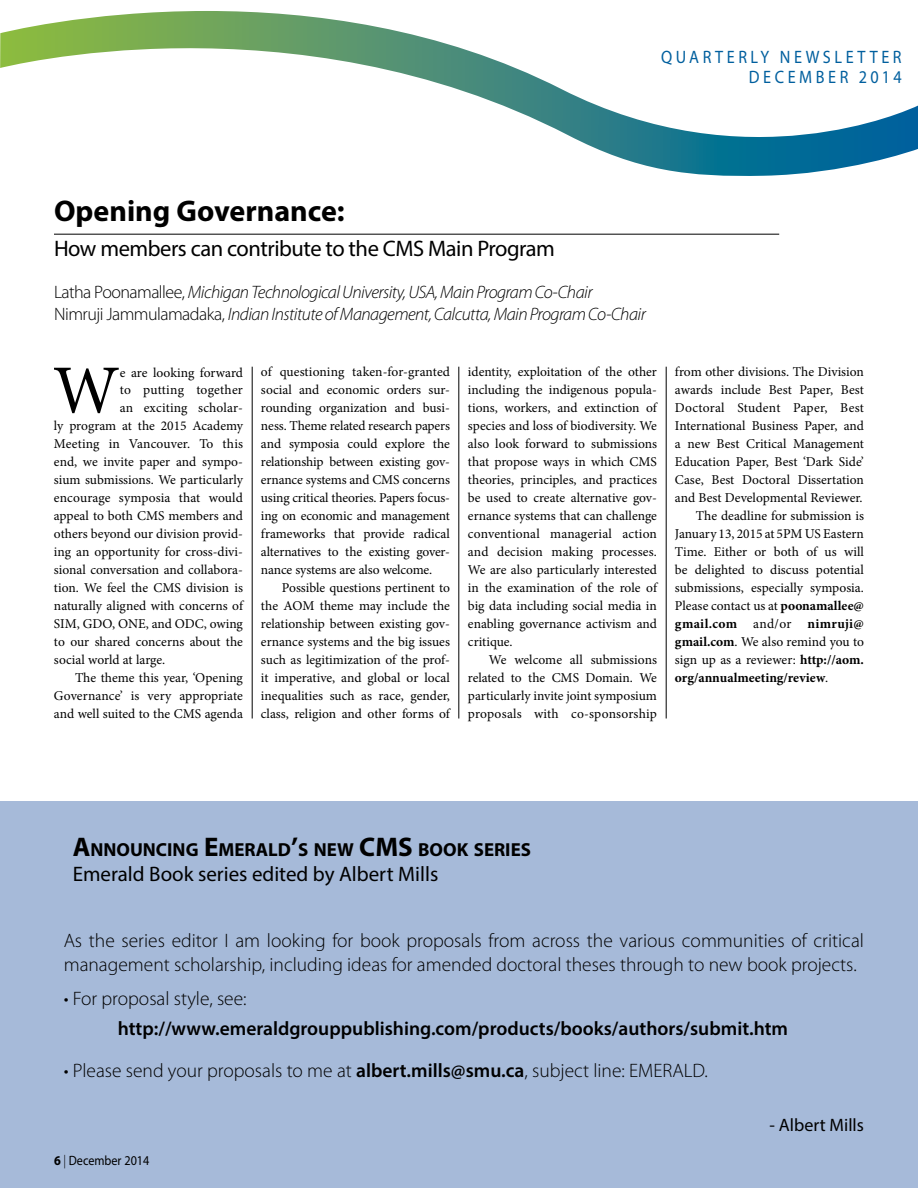
<style>
.page{position:relative;width:918px;height:1188px;background:#fff}
.page>*{position:absolute;margin:0;border:0;box-sizing:border-box;transform-origin:0 0}
.t1{font:68.85px "Minion Pro";color:#000}
.t2{font:700 30px "Myriad Pro";color:#000}
.t3{font:22.5px "Myriad Pro";letter-spacing:-.02em;color:#000}
.t4{font:21px "Myriad Pro";color:#000}
.t5{font:300 19.5px/24px "Myriad Pro";color:#000}
.t6{font:600 19.5px "Myriad Pro";color:#000}
.t7{font:700 18.9px "Myriad Pro";color:#000}
.t8{font:italic 300 18px/21.6px "Myriad Pro";letter-spacing:-.03em;color:#000}
.t9{font:18px/19.5px "Myriad Pro";letter-spacing:.22em;color:#005f9e;text-align:right;scale:.9 1}
.t10{font:18px "Myriad Pro";color:#000}
.t11{font:13.5px/18px "Minion Pro";color:#000;text-align:justify}
.t12{font:700 13.5px "Minion Pro";letter-spacing:.01em;color:#000}
.t13{font:13.5px "Minion Pro";letter-spacing:.02em;color:#000}
.t14{font:13.5px "Myriad Pro";color:#000;scale:.9 1}
.s1{font-style:normal}
.s2{font-weight:700}
.s3{font-weight:400}
.s4{font-size:27px}
.s5{font-weight:600}
.s6{font-weight:300}
</style>
<div class="page">
<div style="left:0;top:801px;width:918px;height:387px;background:#a6bad9"></div>
<hr style="left:252px;top:367px;width:1px;height:352px;background:#000">
<hr style="left:459px;top:367px;width:1px;height:352px;background:#000">
<hr style="left:666px;top:367px;width:1px;height:352px;background:#000">
<svg style="left:0;top:11px;width:918px;height:165px"></svg>
<hr style="left:54px;top:234px;width:725px;height:1px;background:#000">
<h3 class="t9" style="left:661px;top:47px;width:269px">QUARTERLY NEWSLETTER<br>DECEMBER 2014</h3>
<h2 class="t2" style="left:54px;top:192px;width:292px">Opening Governance:</h2>
<h3 class="t3" style="left:54px;top:235px;width:503px">How members can contribute to the CMS Main Program</h3>
<h3 class="t8" style="left:54px;top:281px;width:593px"><span class="s1">Latha Poonamallee,</span> Michigan Technological University, USA, Main Program Co-Chair<br><span class="s1">Nimruji Jammulamadaka,</span> Indian Institute of Management, Calcutta, Main Program Co-Chair</h3>
<h1 class="t1" style="left:53px;top:344px;width:68px">W</h1>
<p class="t11" style="left:120px;top:363px;width:125px">e are looking forward</p>
<p class="t11" style="left:120px;top:381px;width:125px">to putting together</p>
<p class="t11" style="left:120px;top:399px;width:125px">an exciting scholar-</p>
<p class="t11" style="left:54px;top:417px;width:191px">ly program at the 2015 Academy</p>
<p class="t11" style="left:54px;top:435px;width:191px">Meeting in Vancouver. To this</p>
<p class="t11" style="left:54px;top:453px;width:190px">end, we invite paper and sympo-</p>
<p class="t11" style="left:54px;top:471px;width:190px">sium submissions. We particularly</p>
<p class="t11" style="left:54px;top:489px;width:191px">encourage symposia that would</p>
<p class="t11" style="left:54px;top:507px;width:191px">appeal to both CMS members and</p>
<p class="t11" style="left:54px;top:525px;width:190px">others beyond our division provid-</p>
<p class="t11" style="left:54px;top:543px;width:190px">ing an opportunity for cross-divi-</p>
<p class="t11" style="left:54px;top:561px;width:190px">sional conversation and collabora-</p>
<p class="t11" style="left:54px;top:579px;width:190px">tion. We feel the CMS division is</p>
<p class="t11" style="left:54px;top:597px;width:191px">naturally aligned with concerns of</p>
<p class="t11" style="left:54px;top:615px;width:190px">SIM, GDO, ONE, and ODC, owing</p>
<p class="t11" style="left:54px;top:633px;width:191px">to our shared concerns about the</p>
<p class="t11" style="left:54px;top:651px;width:113px">social world at large.</p>
<p class="t11" style="left:75px;top:669px;width:169px">The theme this year, ‘Opening</p>
<p class="t11" style="left:54px;top:687px;width:190px">Governance’ is very appropriate</p>
<p class="t11" style="left:54px;top:705px;width:191px">and well suited to the CMS agenda</p>
<p class="t11" style="left:261px;top:363px;width:191px">of questioning taken-for-granted social and economic orders sur&shy;rounding organization and busi&shy;ness. Theme related research papers and symposia could explore the relationship between existing gov&shy;ernance systems and CMS concerns using critical theories. Papers focus&shy;ing on economic and management frameworks that provide radical alternatives to the existing gover&shy;nance systems are also welcome.</p>
<p class="t11" style="left:261px;top:579px;width:191px;text-indent:21px">Possible questions pertinent to the AOM theme may include the relationship between existing gov&shy;ernance systems and the big issues such as legitimization of the prof&shy;it imperative, and global or local inequalities such as race, gender, class, religion and other forms of</p>
<p class="t11" style="left:468px;top:363px;width:191px">identity, exploitation of the other including the indigenous popula&shy;tions, workers, and extinction of species and loss of biodiversity. We also look forward to submissions that propose ways in which CMS theories, principles, and practices be used to create alternative gov&shy;ernance systems that can challenge conventional managerial action and decision making processes.<br>We are also particularly interested in the examination of the role of big data including social media in enabling governance activism and critique.</p>
<p class="t11" style="left:468px;top:651px;width:191px;text-indent:21px">We welcome all submissions related to the CMS Domain. We particularly invite joint symposium proposals with co-sponsorship</p>
<p class="t11" style="left:675px;top:363px;width:190px">from other divisions. The Division</p>
<p class="t11" style="left:675px;top:381px;width:191px">awards include Best Paper, Best</p>
<p class="t13" style="left:675px;top:399px;width:191px">Doctoral Student Paper, Best</p>
<p class="t11" style="left:675px;top:417px;width:190px">International Business Paper, and</p>
<p class="t11" style="left:675px;top:435px;width:190px">a new Best Critical Management</p>
<p class="t11" style="left:675px;top:453px;width:191px">Education Paper, Best ‘Dark Side’</p>
<p class="t11" style="left:675px;top:471px;width:190px">Case, Best Doctoral Dissertation</p>
<p class="t11" style="left:675px;top:489px;width:189px">and Best Developmental Reviewer.</p>
<p class="t11" style="left:696px;top:507px;width:169px">The deadline for submission is</p>
<p class="t11" style="left:675px;top:525px;width:190px">January 13, 2015 at 5PM US Eastern</p>
<p class="t11" style="left:675px;top:543px;width:191px">Time. Either or both of us will</p>
<p class="t11" style="left:675px;top:561px;width:191px">be delighted to discuss potential</p>
<p class="t11" style="left:675px;top:579px;width:190px">submissions, especially symposia.</p>
<p class="t11" style="left:675px;top:597px;width:190px">Please contact us at <span class="s2">poonamallee@</span></p>
<p class="t12" style="left:675px;top:614px;width:190px">gmail.com <span class="s3">and/or</span> nimruji@</p>
<p class="t11" style="left:675px;top:633px;width:191px"><span class="s2">gmail.com</span>. We also remind you to</p>
<p class="t11" style="left:675px;top:651px;width:190px">sign up as a reviewer: <span class="s2">http://aom.</span></p>
<p class="t12" style="left:675px;top:668px;width:155px">org/annualmeeting/review<span class="s3">.</span></p>
<h3 class="t7" style="left:73px;top:837px;width:305px"><span class="s4">A</span>NNOUNCING <span class="s4">E</span>MERALD<span class="s4">’</span>S NEW <span class="s4">CMS</span></h3>
<h3 class="t7" style="left:418px;top:837px;width:114px">BOOK SERIES</h3>
<h3 class="t4" style="left:73px;top:861px;width:367px">Emerald Book series edited by Albert Mills</h3>
<h3 class="t5" style="left:64px;top:929px;width:802px">As the series editor I am looking for book proposals from across the various communities of critical management scholarship, including ideas for amended doctoral theses through to new book projects.</h3>
<h3 class="t5" style="left:64px;top:986px;width:184px">• For proposal style, see:</h3>
<h3 class="t6" style="left:118px;top:1016px;width:672px">http://www.emeraldgrouppublishing.com/products/books/authors/submit.htm</h3>
<h3 class="t5" style="left:64px;top:1058px;width:646px">• Please send your proposals to me at <span class="s5">albert.mills@smu.ca</span>, subject line: EMERALD.</h3>
<p class="t14" style="left:54px;top:1152px;width:108px"><span class="s2">6</span> <span class="s6">|</span> December 2014</p>
<h3 class="t10" style="left:770px;top:1114px;width:96px">- Albert Mills</h3>
</div>
